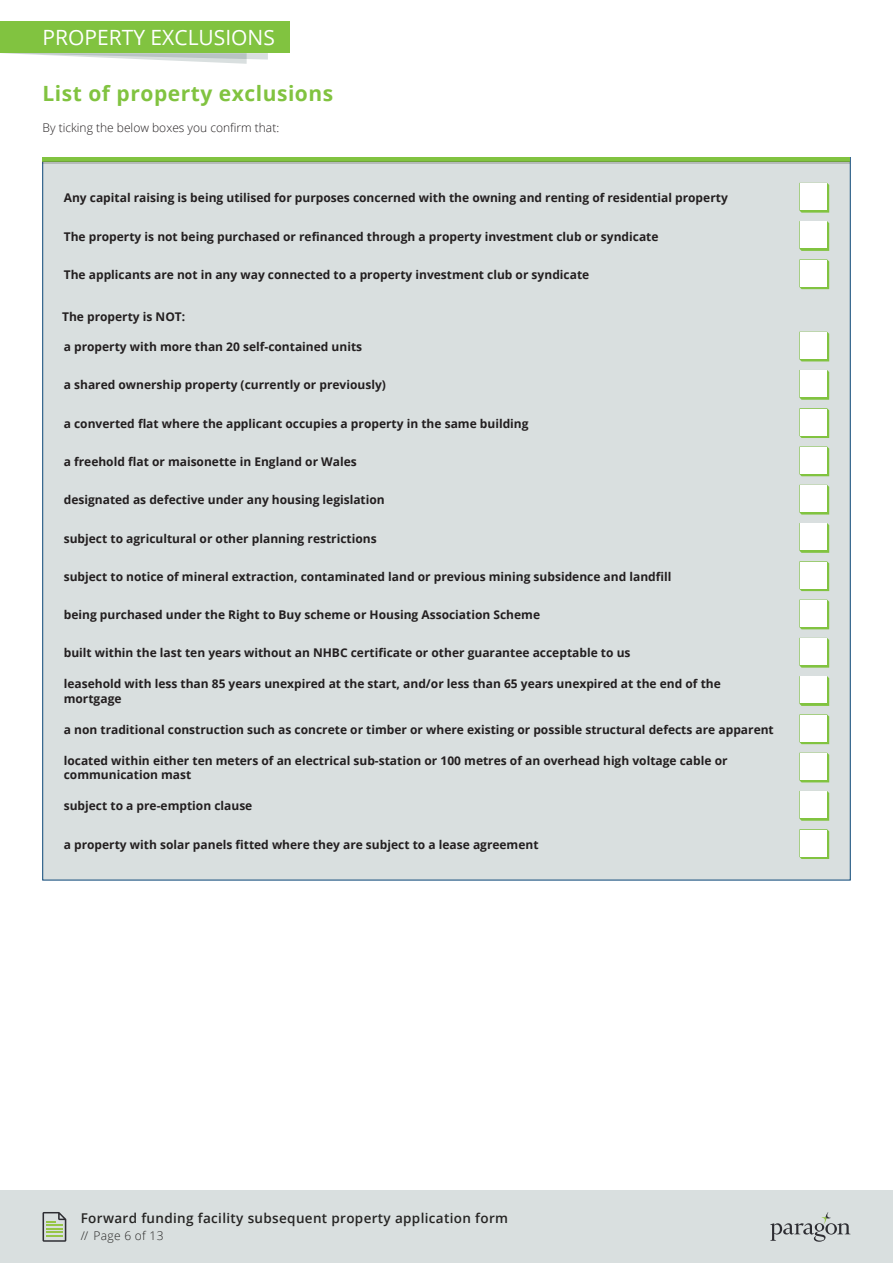
<style>
.page{position:relative;width:893px;height:1263px;background:#fff}
.page>*{position:absolute;margin:0;border:0;box-sizing:border-box;transform-origin:0 0}
.t1{font:700 21px "Open Sans";letter-spacing:.025em;color:#81c340}
.t2{font:21px "Open Sans";color:#fff}
.t3{font:600 13.5px "Open Sans";letter-spacing:.025em;color:#252423}
.t4{font:700 12px/14.4px "Open Sans";color:#231f20}
.t5{font:300 12px "Open Sans";color:#231f20}
.t6{font:300 12px "Open Sans";letter-spacing:.025em;color:#252423}
</style>
<div class="page">
<div style="left:0;top:1191px;width:893px;height:72px;background:#d9dfdf"></div>
<svg style="left:43px;top:1212px;width:23px;height:30px"></svg>
<svg style="left:770px;top:1212px;width:80px;height:30px"></svg>
<div style="left:0;top:21px;width:289px;height:32px;background:#81c340"></div>
<svg style="left:4px;top:53px;width:264px;height:11px"></svg>
<div style="left:43px;top:157px;width:807px;height:723px;background:#d9dfdf"></div>
<div style="left:43px;top:157px;width:807px;height:5px;background:#81c340"></div>
<hr style="left:43px;top:162px;width:807px;height:2px;background:#252423">
<svg style="left:799px;top:183px;width:30px;height:30px"></svg>
<div style="left:800px;top:184px;width:26px;height:26px;background:#fff"></div>
<svg style="left:799px;top:221px;width:30px;height:30px"></svg>
<div style="left:800px;top:222px;width:26px;height:26px;background:#fff"></div>
<svg style="left:799px;top:259px;width:30px;height:30px"></svg>
<div style="left:800px;top:260px;width:26px;height:26px;background:#fff"></div>
<svg style="left:799px;top:332px;width:30px;height:29px"></svg>
<div style="left:800px;top:332px;width:26px;height:27px;background:#fff"></div>
<svg style="left:799px;top:446px;width:30px;height:30px"></svg>
<div style="left:800px;top:447px;width:26px;height:26px;background:#fff"></div>
<svg style="left:799px;top:485px;width:30px;height:29px"></svg>
<div style="left:800px;top:485px;width:26px;height:27px;background:#fff"></div>
<svg style="left:799px;top:523px;width:30px;height:30px"></svg>
<div style="left:800px;top:524px;width:26px;height:26px;background:#fff"></div>
<svg style="left:799px;top:561px;width:30px;height:30px"></svg>
<div style="left:800px;top:562px;width:26px;height:26px;background:#fff"></div>
<svg style="left:799px;top:600px;width:30px;height:29px"></svg>
<div style="left:800px;top:600px;width:26px;height:26px;background:#fff"></div>
<svg style="left:799px;top:638px;width:30px;height:30px"></svg>
<div style="left:800px;top:639px;width:26px;height:26px;background:#fff"></div>
<svg style="left:799px;top:676px;width:30px;height:30px"></svg>
<div style="left:800px;top:677px;width:26px;height:26px;background:#fff"></div>
<svg style="left:799px;top:714px;width:30px;height:30px"></svg>
<div style="left:800px;top:715px;width:26px;height:26px;background:#fff"></div>
<svg style="left:799px;top:370px;width:30px;height:30px"></svg>
<div style="left:800px;top:371px;width:26px;height:26px;background:#fff"></div>
<svg style="left:799px;top:753px;width:30px;height:29px"></svg>
<div style="left:800px;top:753px;width:26px;height:26px;background:#fff"></div>
<svg style="left:799px;top:408px;width:30px;height:30px"></svg>
<div style="left:800px;top:409px;width:26px;height:26px;background:#fff"></div>
<svg style="left:799px;top:791px;width:30px;height:30px"></svg>
<div style="left:800px;top:792px;width:26px;height:26px;background:#fff"></div>
<svg style="left:799px;top:829px;width:30px;height:30px"></svg>
<div style="left:800px;top:830px;width:26px;height:26px;background:#fff"></div>
<h1 class="t2" style="left:43px;top:23px;width:234px">PROPERTY EXCLUSIONS</h1>
<h1 class="t1" style="left:43px;top:79px;width:292px">List of property exclusions</h1>
<p class="t5" style="left:43px;top:119px;width:238px">By ticking the below boxes you confirm that:</p>
<p class="t4" style="left:64px;top:190px;width:665px">Any capital raising is being utilised for purposes concerned with the owning and renting of residential property</p>
<p class="t4" style="left:64px;top:229px;width:596px">The property is not being purchased or refinanced through a property investment club or syndicate</p>
<p class="t4" style="left:64px;top:267px;width:527px">The applicants are not in any way connected to a property investment club or syndicate</p>
<p class="t4" style="left:62px;top:310px;width:125px">The property is NOT:</p>
<p class="t4" style="left:64px;top:339px;width:300px">a property with more than 20 self-contained units</p>
<p class="t4" style="left:64px;top:378px;width:324px">a shared ownership property (currently or previously)</p>
<p class="t4" style="left:64px;top:416px;width:466px">a converted flat where the applicant occupies a property in the same building</p>
<p class="t4" style="left:64px;top:454px;width:295px">a freehold flat or maisonette in England or Wales</p>
<p class="t4" style="left:64px;top:492px;width:323px">designated as defective under any housing legislation</p>
<p class="t4" style="left:64px;top:531px;width:314px">subject to agricultural or other planning restrictions</p>
<p class="t4" style="left:64px;top:569px;width:609px">subject to notice of mineral extraction, contaminated land or previous mining subsidence and landfill</p>
<p class="t4" style="left:64px;top:607px;width:478px">being purchased under the Right to Buy scheme or Housing Association Scheme</p>
<p class="t4" style="left:64px;top:645px;width:568px">built within the last ten years without an NHBC certificate or other guarantee acceptable to us</p>
<p class="t4" style="left:64px;top:676px;width:659px">leasehold with less than 85 years unexpired at the start, and/or less than 65 years unexpired at the end of the mortgage</p>
<p class="t4" style="left:64px;top:722px;width:712px">a non traditional construction such as concrete or timber or where existing or possible structural defects are apparent</p>
<p class="t4" style="left:64px;top:753px;width:665px">located within either ten meters of an electrical sub-station or 100 metres of an overhead high voltage cable or communication mast</p>
<p class="t4" style="left:64px;top:798px;width:190px">subject to a pre-emption clause</p>
<p class="t4" style="left:64px;top:837px;width:476px">a property with solar panels fitted where they are subject to a lease agreement</p>
<p class="t3" style="left:81px;top:1209px;width:429px">Forward funding facility subsequent property application form</p>
<p class="t6" style="left:81px;top:1227px;width:84px">/// Page 6 of 13</p>
</div>
